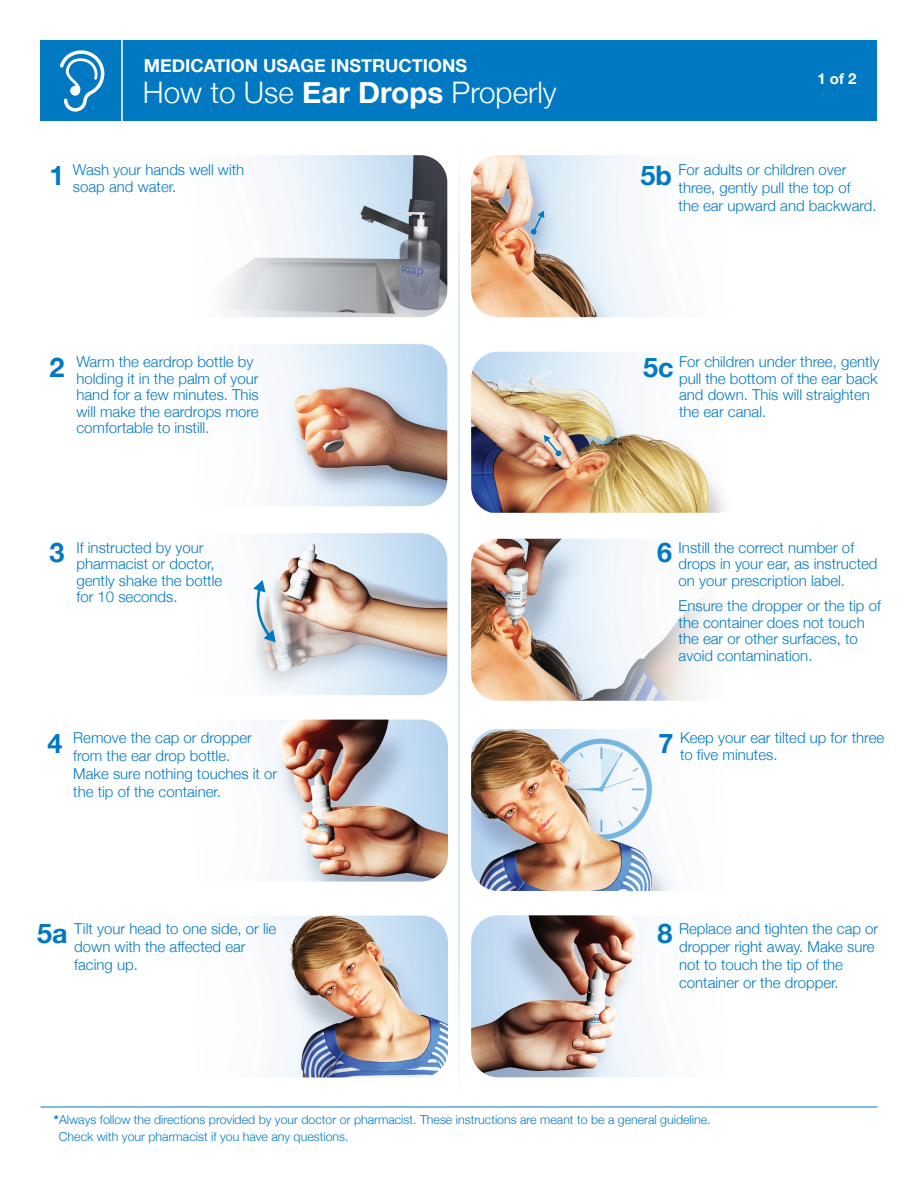
<style>
.page{position:relative;width:918px;height:1188px;background:#fff}
.page>*{position:absolute;margin:0;border:0;box-sizing:border-box;transform-origin:0 0}
.t1{font:300 29.7px "Helvetica Neue";color:#fff}
.t2{font:700 27px "Helvetica Neue";color:#0079c2}
.t3{font:700 18px "Helvetica Neue";color:#fff}
.t4{font:300 15px/16.5px "Helvetica Neue";color:#0079c2}
.t5{font:700 15px "Helvetica Neue";color:#fff}
.t6{font:300 12.3px/16.5px "Helvetica Neue";color:#0079c2}
.s1{font-weight:700}
.s2{font-weight:700;font-size:27px}
</style>
<div class="page">
<img style="left:471px;top:155px;width:181px;height:162px">
<svg style="left:531px;top:211px;width:13px;height:24px"></svg>
<img style="left:471px;top:729px;width:201px;height:162px">
<img style="left:471px;top:915px;width:178px;height:162px">
<img style="left:471px;top:539px;width:235px;height:162px">
<img style="left:471px;top:352px;width:255px;height:161px">
<svg style="left:544px;top:435px;width:18px;height:21px"></svg>
<img style="left:271px;top:916px;width:177px;height:162px">
<img style="left:271px;top:720px;width:177px;height:162px">
<img style="left:252px;top:533px;width:195px;height:162px">
<svg style="left:253px;top:580px;width:23px;height:62px"></svg>
<img style="left:269px;top:344px;width:178px;height:162px">
<img style="left:221px;top:155px;width:226px;height:162px">
<hr style="left:458px;top:147px;width:2px;height:948px;background:#0079c2">
<svg style="left:458px;top:147px;width:2px;height:172px"></svg>
<svg style="left:450px;top:927px;width:20px;height:180px"></svg>
<div style="left:40px;top:40px;width:838px;height:82px;background:#0079c2"></div>
<hr style="left:121px;top:40px;width:2px;height:83px;background:#fff">
<svg style="left:60px;top:50px;width:44px;height:62px"></svg>
<hr style="left:40px;top:1107px;width:838px;height:1px;background:#0079c2">
<p class="t3" style="left:144px;top:50px;width:325px">MEDICATION USAGE INSTRUCTIONS</p>
<h1 class="t1" style="left:143px;top:69px;width:415px">How to Use <span class="s1">Ear Drops</span> Properly</h1>
<p class="t5" style="left:817px;top:65px;width:41px">1 of 2</p>
<p class="t4" style="left:49px;top:161px;width:196px;text-indent:23px">Wash your hands well with<br><sup>1</sup> soap and water.</p>
<p class="t4" style="left:679px;top:160px;width:200px;line-height:18px">For adults or children over three, gently pull the top of<br>the ear upward and backward.</p>
<h2 class="t2" style="left:641px;top:151px;width:33px">5b</h2>
<h2 class="t2" style="left:49px;top:342px;width:17px">2</h2>
<p class="t4" style="left:76px;top:353px;width:184px">Warm the eardrop bottle by holding it in the palm of your hand for a few minutes. This will make the eardrops more comfortable to instill.</p>
<p class="t4" style="left:679px;top:353px;width:202px">For children under three, gently pull the bottom of the ear back and down. This will straighten the ear canal.</p>
<h2 class="t2" style="left:643px;top:342px;width:32px">5c</h2>
<p class="t4" style="left:76px;top:538px;width:147px;text-indent:-27px"><span class="s2">3</span> If instructed by your pharmacist or doctor, gently shake the bottle for 10 seconds.</p>
<p class="t4" style="left:679px;top:538px;width:200px;text-indent:-22px"><span class="s2">6</span> Instill the correct number of drops in your ear, as instructed on your prescription label.</p>
<p class="t4" style="left:679px;top:597px;width:204px">Ensure the dropper or the tip of the container does not touch the ear or other surfaces, to avoid contamination.</p>
<h2 class="t2" style="left:47px;top:719px;width:17px">4</h2>
<p class="t4" style="left:73px;top:728px;width:205px;line-height:18px">Remove the cap or dropper from the ear drop bottle.<br>Make sure nothing touches it or the tip of the container.</p>
<p class="t4" style="left:680px;top:729px;width:206px;text-indent:-21px"><span class="s2">7</span> Keep your ear tilted up for three to five minutes.</p>
<p class="t4" style="left:74px;top:919px;width:204px;line-height:18px;text-indent:-37px"><span class="s2">5a</span> Tilt your head to one side, or lie down with the affected ear facing up.</p>
<p class="t4" style="left:679px;top:919px;width:201px;line-height:18px;text-indent:-21px"><span class="s2">8</span> Replace and tighten the cap or dropper right away. Make sure not to touch the tip of the container or the dropper.</p>
<p class="t6" style="left:59px;top:1111px;width:653px;text-indent:-5px"><span class="s1">*</span>Always follow the directions provided by your doctor or pharmacist. These instructions are meant to be a general guideline.<br>Check with your pharmacist if you have any questions.</p>
</div>
